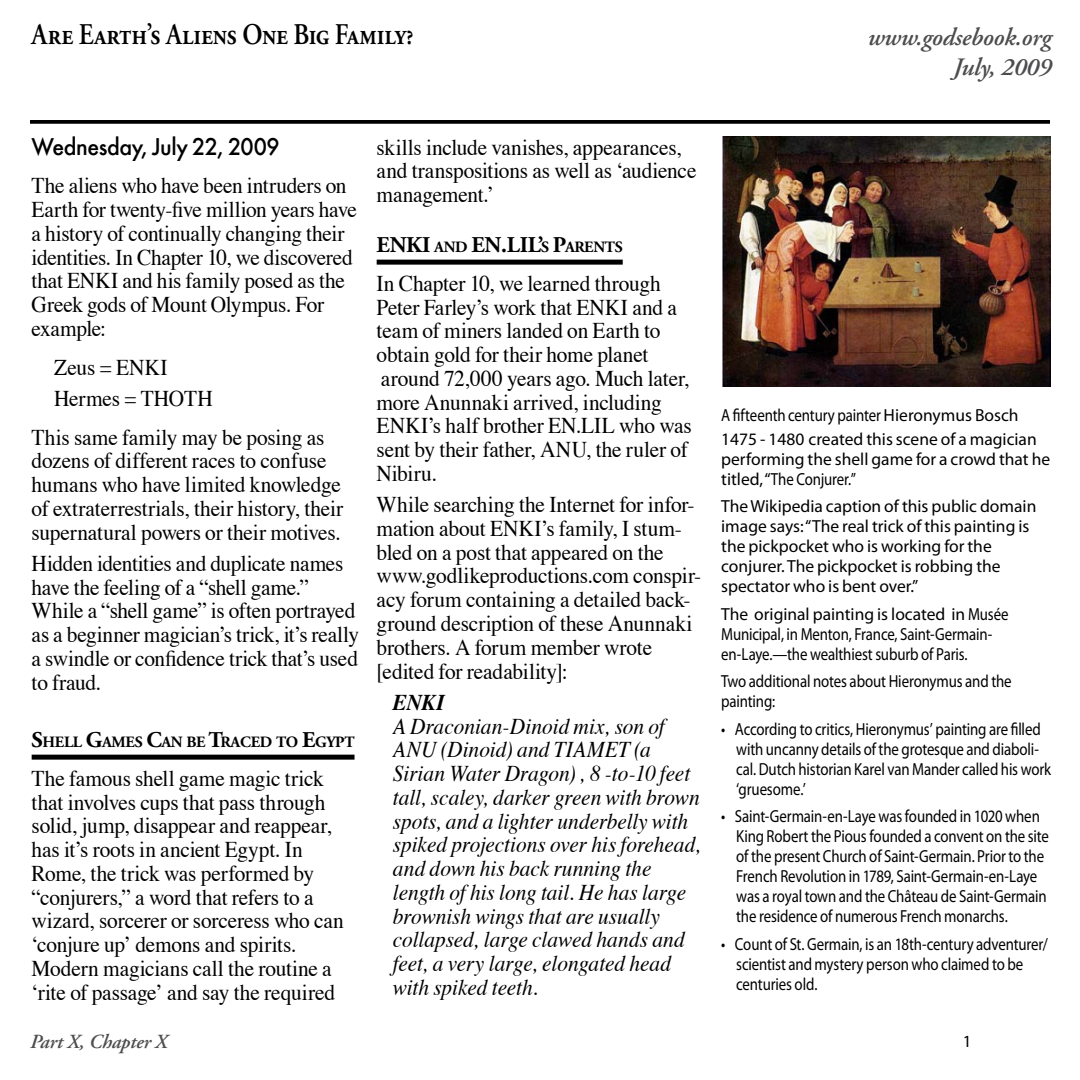
<style>
.page{position:relative;width:1080px;height:1080px;background:#fff}
.page>*{position:absolute;margin:0;border:0;box-sizing:border-box;transform-origin:0 0}
.t1{font:600 30px "Adobe Garamond Pro";letter-spacing:-.01em;color:#000;scale:.85 1}
.t2{font:italic 600 25px/30px "Adobe Garamond Pro";letter-spacing:-.01em;color:#4d4d4f;text-align:right}
.t3{font:22.5px/23.8px "Times";letter-spacing:-.01em;color:#000;scale:.95 1}
.t4{font:italic 22.5px/23.8px "Times";letter-spacing:-.005em;color:#000;scale:.95 1}
.t5{font:700 22.5px "Adobe Garamond Pro";letter-spacing:-.01em;color:#000}
.t6{font:500 22.5px "Futura";letter-spacing:-.02em;color:#000;scale:.95 1}
.t7{font:italic 700 22.5px "Times";color:#000;scale:.95 1}
.t8{font:italic 600 20px "Adobe Garamond Pro";letter-spacing:-.01em;color:#4d4d4f}
.t9{font:17.5px/20px "Myriad Pro";letter-spacing:-.005em;color:#000;scale:.85 1}
.t10{font:17.5px/20px "Myriad Pro";letter-spacing:-.005em;color:#000}
.t11{font:17.12px "Myriad Pro";color:#000}
.t12{font:700 15.75px "Adobe Garamond Pro";letter-spacing:-.015em;color:#000}
.s1{font-size:22.5px}
.s2{font-size:15.75px}
</style>
<div class="page">
<svg style="left:30px;top:120px;width:1020px;height:4px;background:#0f0f0f"></svg>
<div style="left:32px;top:755px;width:323px;height:5px;background:#000"></div>
<div style="left:377px;top:260px;width:246px;height:5px;background:#000"></div>
<img style="left:723px;top:136px;width:328px;height:251px">
<h1 class="t1" style="left:32px;top:18px;width:451px">Are Earth’s Aliens One Big Family?</h1>
<p class="t2" style="left:868px;top:23px;width:185px">www.godsebook.org<br>July, 2009</p>
<p class="t6" style="left:32px;top:131px;width:262px">Wednesday, July 22, 2009</p>
<p class="t3" style="left:32px;top:172px;width:344px">The aliens who have been intruders on Earth for twenty-five million years have a history of continually changing their identities. In Chapter 10, we discovered that ENKI and his family posed as the Greek gods of Mount Olympus. For example:</p>
<p class="t3" style="left:54px;top:350px;width:169px;line-height:31.2px">Zeus = ENKI<br>Hermes = THOTH</p>
<p class="t3" style="left:32px;top:423px;width:330px">This same family may be posing as dozens of different races to confuse humans who have limited knowledge of extraterrestrials, their history, their supernatural powers or their motives.</p>
<p class="t3" style="left:32px;top:550px;width:346px">Hidden identities and duplicate names have the feeling of a “shell game.” While a “shell game” is often portrayed as a beginner magician’s trick, it’s really a swindle or confidence trick that’s used to fraud.</p>
<p class="t12" style="left:32px;top:733px;width:324px"><span class="s1">S</span>HELL <span class="s1">G</span>AMES <span class="s1">C</span>AN BE <span class="s1">T</span>RACED TO <span class="s1">E</span>GYPT</p>
<p class="t3" style="left:32px;top:765px;width:330px">The famous shell game magic trick that involves cups that pass through solid, jump, disappear and reappear, has it’s roots in ancient Egypt. In Rome, the trick was performed by “conjurers,” a word that refers to a wizard, sorcerer or sorceress who can ‘conjure up’ demons and spirits.<br>Modern magicians call the routine a ‘rite of passage’ and say the required</p>
<p class="t8" style="left:30px;top:1030px;width:139px">Part X, Chapter X</p>
<p class="t3" style="left:377px;top:133px;width:338px">skills include vanishes, appearances, and transpositions as well as ‘audience management.’</p>
<p class="t5" style="left:377px;top:232px;width:238px">ENKI <span class="s2">AND</span> EN .LIL’<span class="s2">S</span> P<span class="s2">ARENTS</span></p>
<p class="t3" style="left:377px;top:270px;width:333px">In Chapter 10, we learned through<br>Peter Farley’s work that ENKI and a team of miners landed on Earth to obtain gold for their home planet around 72,000 years ago. Much later, more Anunnaki arrived, including<br>ENKI’s half brother EN.LIL who was sent by their father, ANU, the ruler of<br>Nibiru.</p>
<p class="t3" style="left:377px;top:491px;width:343px">While searching the Internet for infor&shy;mation about ENKI’s family, I stum&shy;bled on a post that appeared on the www.godlikeproductions.com conspir&shy;acy forum containing a detailed back&shy;ground description of these Anunnaki brothers. A forum member wrote [edited for readability]:</p>
<p class="t7" style="left:393px;top:681px;width:56px">ENKI</p>
<p class="t4" style="left:393px;top:712px;width:326px">A Draconian-Dinoid mix, son of<br>ANU (Dinoid) and TIAMET (a<br>Sirian Water Dragon) , 8 -to-10 feet tall, scaley, darker green with brown spots, and a lighter underbelly with spiked projections over his forehead, and down his back running the length of his long tail. He has large brownish wings that are usually collapsed, large clawed hands and feet, a very large, elongated head with spiked teeth.</p>
<p class="t9" style="left:721px;top:403px;width:373px;line-height:23.8px">A fifteenth century painter Hieronymus Bosch<br>1475 - 1480 created this scene of a magician</p>
<p class="t10" style="left:721px;top:448px;width:330px">performing the shell game for a crowd that he titled, “The Conjurer.”</p>
<p class="t10" style="left:721px;top:496px;width:317px">The Wikipedia caption of this public domain image says: “The real trick of this painting is the pickpocket who is working for the conjurer. The pickpocket is robbing the spectator who is bent over.”</p>
<p class="t10" style="left:721px;top:603px;width:289px">The original painting is located in Musée<br>Municipal, in Menton, France, Saint-Germain&shy;en-Laye.—the wealthiest suburb of Paris.</p>
<p class="t9" style="left:721px;top:671px;width:343px">Two additional notes about Hieronymus and the painting:</p>
<p class="t9" style="left:736px;top:718px;width:372px;text-indent:-15px">• According to critics, Hieronymus’ painting are filled with uncanny details of the grotesque and diaboli&shy;cal. Dutch historian Karel van Mander called his work ‘gruesome.’</p>
<p class="t9" style="left:736px;top:806px;width:370px;text-indent:-15px">• Saint-Germain-en-Laye was founded in 1020 when King Robert the Pious founded a convent on the site of the present Church of Saint-Germain. Prior to the French Revolution in 1789, Saint-Germain-en-Laye was a royal town and the Château de Saint-Germain the residence of numerous French monarchs.</p>
<p class="t9" style="left:736px;top:933px;width:368px;text-indent:-15px">• Count of St. Germain, is an 18th-century adventurer/ scientist and mystery person who claimed to be centuries old.</p>
<p class="t11" style="left:963px;top:1031px;width:10px">1</p>
</div>
